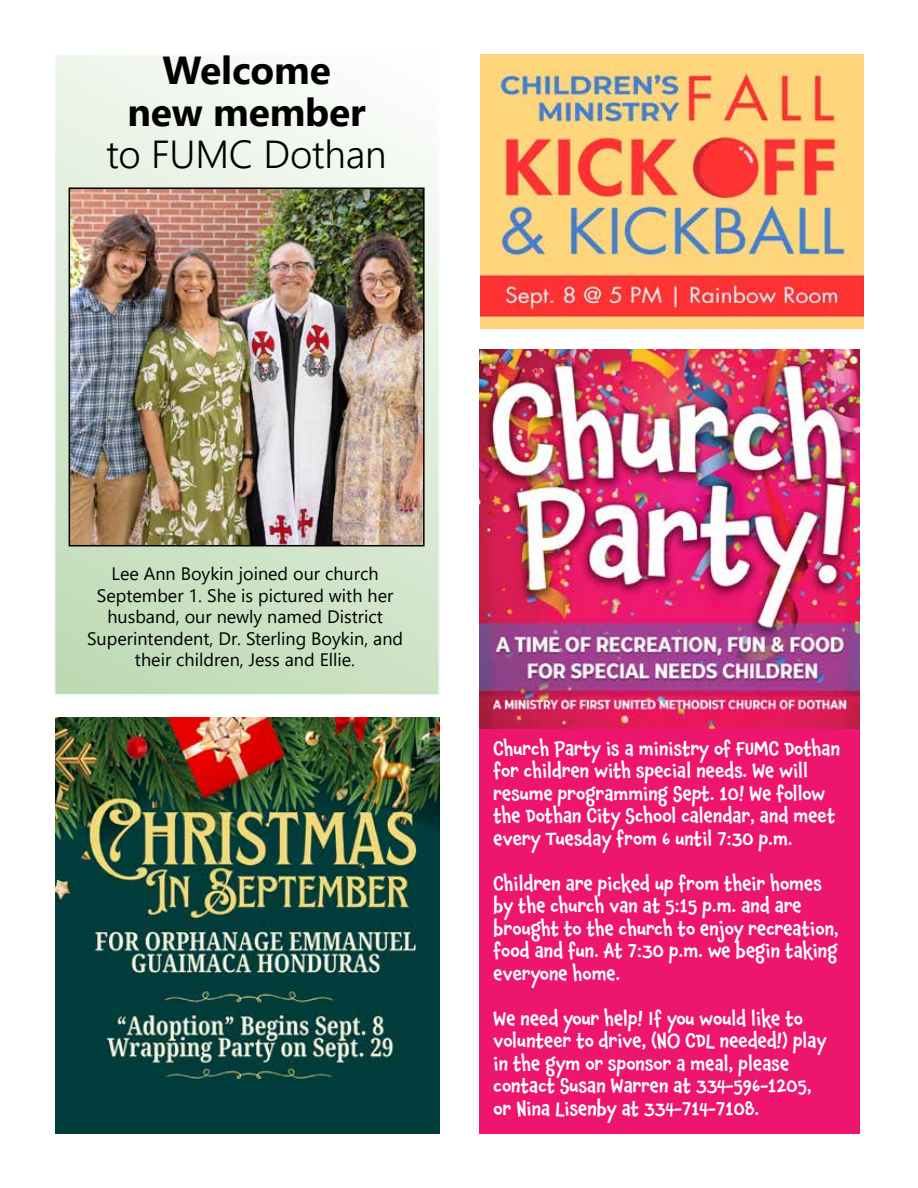
<style>
.page{position:relative;width:918px;height:1188px;background:#fff}
.page>*{position:absolute;margin:0;border:0;box-sizing:border-box;transform-origin:0 0}
.t1{font:700 39px/42px "Segoe UI";letter-spacing:-.005em;color:#000;text-align:center}
.t2{font:300 39px "Segoe UI";letter-spacing:-.005em;color:#000}
.t3{font:500 18.75px/22.5px "Chaloops";color:#fff}
.t4{font:18px/21.6px "Segoe UI";color:#000;text-align:center}
</style>
<div class="page">
<div style="left:54px;top:54px;width:386px;height:642px;background:linear-gradient(to bottom,#f2f5f1,#bfd9b6);border:2px solid #eaf7fe"></div>
<img style="left:72px;top:190px;width:350px;height:353px">
<div style="left:69px;top:187px;width:356px;height:359px;border:2px solid #000"></div>
<img style="left:56px;top:717px;width:384px;height:417px">
<img style="left:480px;top:349px;width:380px;height:381px">
<div style="left:480px;top:730px;width:380px;height:404px;background:#ed156e"></div>
<img style="left:481px;top:54px;width:383px;height:274px">
<h1 class="t1" style="left:128px;top:46px;width:240px">Welcome new member</h1>
<h1 class="t2" style="left:107px;top:118px;width:281px">to FUMC Dothan</h1>
<p class="t4" style="left:87px;top:561px;width:318px">Lee Ann Boykin joined our church September 1. She is pictured with her husband, our newly named District Superintendent, Dr. Sterling Boykin, and their children, Jess and Ellie.</p>
<p class="t3" style="left:494px;top:737px;width:348px">Church Party is a ministry of FUMC Dothan for children with special needs. We will resume programming Sept. 10! We follow the Dothan City School calendar, and meet every Tuesday from 6 until 7:30 p.m.</p>
<p class="t3" style="left:494px;top:872px;width:347px">Children are picked up from their homes by the church van at 5:15 p.m. and are brought to the church to enjoy recreation, food and fun. At 7:30 p.m. we begin taking everyone home.</p>
<p class="t3" style="left:494px;top:1007px;width:335px">We need your help! If you would like to volunteer to drive, (NO CDL needed!) play in the gym or sponsor a meal, please contact Susan Warren at 334-596-1205, or Nina Lisenby at 334-714-7108.</p>
</div>
